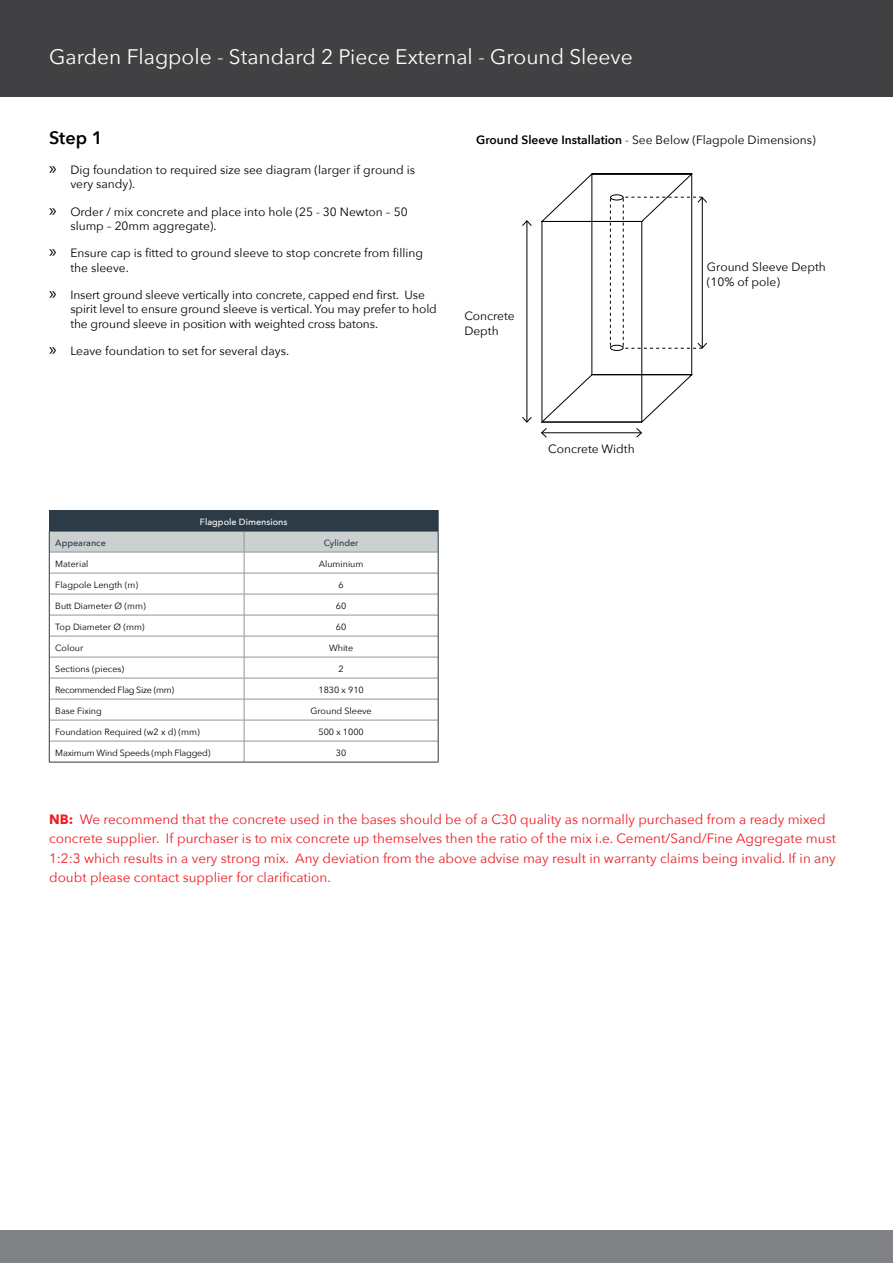
<style>
.page{position:relative;width:893px;height:1263px;background:#fff}
.page>*{position:absolute;margin:0;border:0;box-sizing:border-box;transform-origin:0 0}
.t1{font:21px "Avenir Next";color:#fff}
.t2{font:600 18px "Avenir Next";color:#000}
.t3{font:13.5px/19.5px "Avenir Next";color:#ed1d24}
.t4{font:12px/14.4px "Avenir Next";color:#000}
.t5{font:9px "Avenir Next";color:#000}
.t6{font:9px "Avenir Next";letter-spacing:-.02em;color:#000}
.t7{font:9px "Avenir Next";letter-spacing:-.03em;color:#000}
.t8{font:500 9px "Avenir Next";color:#fff}
.t9{font:500 9px "Avenir Next";color:#2c3b46}
.s1{font-family:"Myriad Pro";font-size:18px}
.s2{font-weight:600}
.s3{font-weight:700}
</style>
<div class="page">
<div style="left:0;top:0;width:893px;height:96px;background:#414042"></div>
<div style="left:0;top:1230px;width:893px;height:33px;background:#808285"></div>
<hr style="left:527px;top:221px;width:1px;height:201px;background:#000">
<svg style="left:522px;top:417px;width:10px;height:6px"></svg>
<svg style="left:522px;top:220px;width:10px;height:6px"></svg>
<svg style="left:541px;top:173px;width:166px;height:265px"></svg>
<hr style="left:49px;top:762px;width:195px;height:1px;background:#2c3b46">
<hr style="left:244px;top:762px;width:194px;height:1px;background:#2c3b46">
<svg style="left:49px;top:510px;width:390px;height:252px"></svg>
<hr style="left:49px;top:531px;width:195px;height:1px;background:#2c3b46">
<hr style="left:244px;top:531px;width:194px;height:1px;background:#2c3b46">
<h1 class="t1" style="left:49px;top:38px;width:585px">Garden Flagpole - Standard 2 Piece External - Ground Sleeve</h1>
<h2 class="t2" style="left:49px;top:122px;width:55px">Step 1</h2>
<p class="t4" style="left:70px;top:162px;width:346px;text-indent:-21px"><span class="s1">»</span> Dig foundation to required size see diagram (larger if ground is very sandy).</p>
<p class="t4" style="left:70px;top:204px;width:339px;text-indent:-21px"><span class="s1">»</span> Order / mix concrete and place into hole (25 - 30 Newton – 50 slump – 20mm aggregate).</p>
<p class="t4" style="left:70px;top:245px;width:354px;text-indent:-21px"><span class="s1">»</span> Ensure cap is fitted to ground sleeve to stop concrete from filling the sleeve.</p>
<p class="t4" style="left:70px;top:287px;width:368px;text-indent:-21px"><span class="s1">»</span> Insert ground sleeve vertically into concrete, capped end first. Use spirit level to ensure ground sleeve is vertical. You may prefer to hold the ground sleeve in position with weighted cross batons.</p>
<p class="t4" style="left:49px;top:343px;width:242px"><span class="s1">»</span> Leave foundation to set for several days.</p>
<p class="t4" style="left:476px;top:132px;width:341px"><span class="s2">Ground Sleeve Installation</span> - See Below (Flagpole Dimensions)</p>
<p class="t4" style="left:464px;top:308px;width:52px;line-height:15px">Concrete<br>Depth</p>
<p class="t4" style="left:707px;top:259px;width:120px;line-height:15px">Ground Sleeve Depth (10% of pole)</p>
<p class="t8" style="left:200px;top:514px;width:89px">Flagpole Dimensions</p>
<p class="t9" style="left:55px;top:535px;width:52px">Appearance</p>
<p class="t9" style="left:324px;top:535px;width:36px">Cylinder</p>
<p class="t5" style="left:55px;top:556px;width:35px">Material</p>
<p class="t5" style="left:319px;top:556px;width:46px">Aluminium</p>
<p class="t5" style="left:55px;top:577px;width:84px">Flagpole Length (m)</p>
<p class="t5" style="left:339px;top:577px;width:7px">6</p>
<p class="t5" style="left:55px;top:598px;width:92px">Butt Diameter Ø (mm)</p>
<p class="t5" style="left:336px;top:598px;width:12px">60</p>
<p class="t5" style="left:55px;top:619px;width:91px">Top Diameter Ø (mm)</p>
<p class="t5" style="left:336px;top:619px;width:12px">60</p>
<p class="t5" style="left:55px;top:640px;width:30px">Colour</p>
<p class="t5" style="left:329px;top:640px;width:26px">White</p>
<p class="t5" style="left:55px;top:661px;width:70px">Sections (pieces)</p>
<p class="t5" style="left:339px;top:661px;width:7px">2</p>
<p class="t7" style="left:55px;top:682px;width:120px">Recommended Flag Size (mm)</p>
<p class="t5" style="left:318px;top:682px;width:47px">1830 x 910</p>
<p class="t5" style="left:55px;top:703px;width:48px">Base Fixing</p>
<p class="t5" style="left:311px;top:703px;width:63px">Ground Sleeve</p>
<p class="t5" style="left:55px;top:724px;width:146px">Foundation Required (w2 x d) (mm)</p>
<p class="t5" style="left:318px;top:724px;width:47px">500 x 1000</p>
<p class="t6" style="left:55px;top:745px;width:157px">Maximum Wind Speeds (mph Flagged)</p>
<p class="t5" style="left:336px;top:745px;width:12px">30</p>
<p class="t4" style="left:548px;top:441px;width:88px">Concrete Width</p>
<p class="t3" style="left:49px;top:808px;width:788px"><span class="s3">NB:</span> We recommend that the concrete used in the bases should be of a C30 quality as normally purchased from a ready mixed concrete supplier. If purchaser is to mix concrete up themselves then the ratio of the mix i.e. Cement/Sand/Fine Aggregate must 1:2:3 which results in a very strong mix. Any deviation from the above advise may result in warranty claims being invalid. If in any doubt please contact supplier for clarification.</p>
</div>
